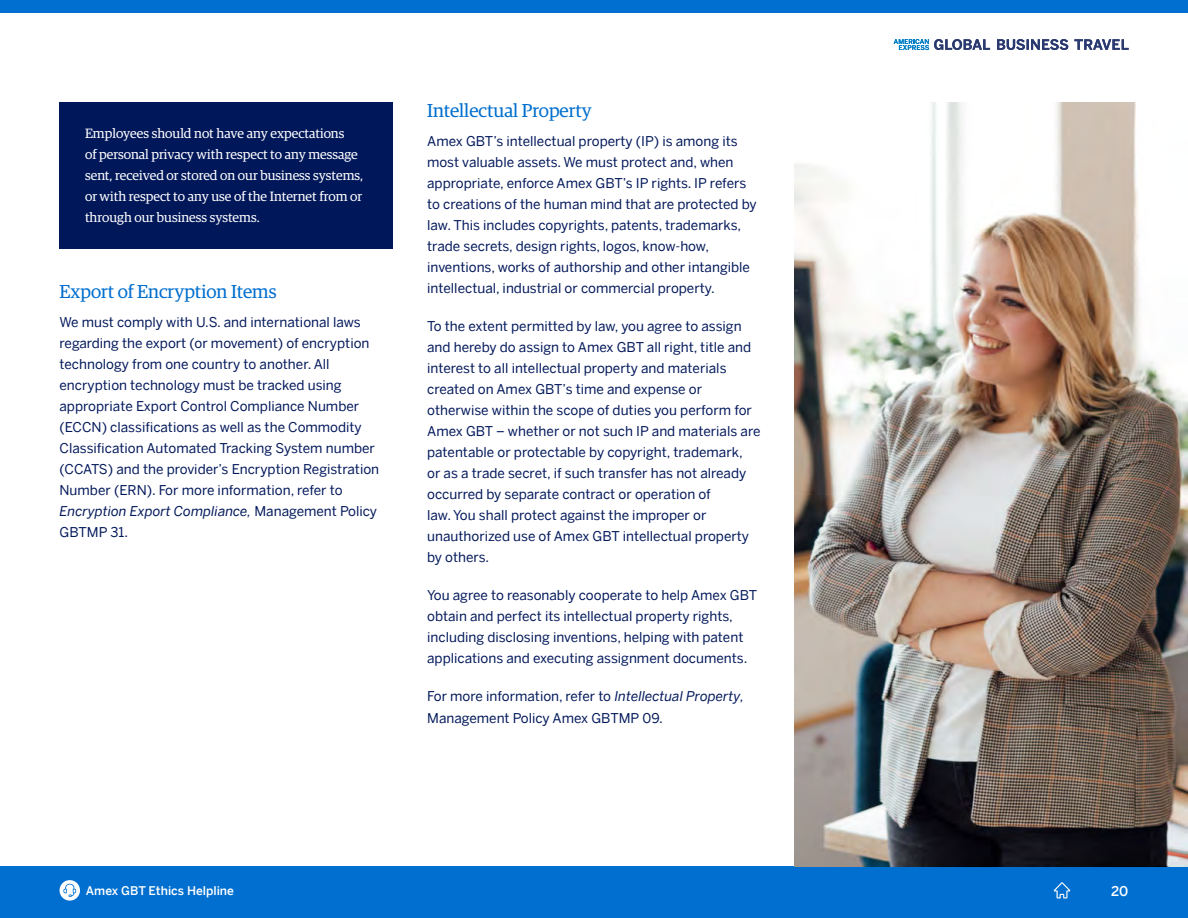
<style>
.page{position:relative;width:1188px;height:918px;background:#fff}
.page>*{position:absolute;margin:0;border:0;box-sizing:border-box;transform-origin:0 0}
.t1{font:18.75px "Guardian Egyp";color:#006fcf}
.t2{font:13.5px/21px "Benton Sans";color:#00175a}
.t3{font:13.5px/21px "Guardian Egyp";color:#fff}
.t4{font:500 13.5px "Benton Sans";color:#fff}
.t5{font:500 12px "Benton Sans";color:#fff}
.s1{font-style:italic}
</style>
<div class="page">
<div style="left:0;top:0;width:1188px;height:13px;background:#006fcf"></div>
<div style="left:0;top:867px;width:1188px;height:51px;background:#006fcf"></div>
<svg style="left:1054px;top:882px;width:16px;height:16px"></svg>
<div style="left:60px;top:880px;width:20px;height:21px;background:#fff;border-radius:50%"></div>
<svg style="left:63px;top:884px;width:13px;height:13px"></svg>
<svg style="left:997px;top:39px;width:71px;height:11px"></svg>
<svg style="left:1074px;top:39px;width:55px;height:11px"></svg>
<svg style="left:894px;top:39px;width:96px;height:11px"></svg>
<div style="left:60px;top:102px;width:333px;height:147px;background:#00175a"></div>
<img style="left:795px;top:102px;width:393px;height:765px">
<p class="t3" style="left:85px;top:122px;width:280px">Employees should not have any expectations<br>of personal privacy with respect to any message sent, received or stored on our business systems, or with respect to any use of the Internet from or through our business systems.</p>
<h1 class="t1" style="left:60px;top:278px;width:219px">Export of Encryption Items</h1>
<p class="t2" style="left:60px;top:311px;width:321px">We must comply with U.S. and international laws regarding the export (or movement) of encryption technology from one country to another. All encryption technology must be tracked using appropriate Export Control Compliance Number (ECCN) classifications as well as the Commodity Classification Automated Tracking System number (CCATS) and the provider’s Encryption Registration Number (ERN). For more information, refer to <span class="s1">Encryption Export Compliance,</span> Management Policy GBTMP 31.</p>
<h1 class="t1" style="left:427px;top:97px;width:166px">Intellectual Property</h1>
<p class="t2" style="left:427px;top:130px;width:331px">Amex GBT’s intellectual property (IP) is among its most valuable assets. We must protect and, when appropriate, enforce Amex GBT’s IP rights. IP refers to creations of the human mind that are protected by law. This includes copyrights, patents, trademarks, trade secrets, design rights, logos, know-how, inventions, works of authorship and other intangible intellectual, industrial or commercial property.</p>
<p class="t2" style="left:427px;top:315px;width:335px">To the extent permitted by law, you agree to assign and hereby do assign to Amex GBT all right, title and interest to all intellectual property and materials created on Amex GBT’s time and expense or otherwise within the scope of duties you perform for Amex GBT – whether or not such IP and materials are patentable or protectable by copyright, trademark,<br>or as a trade secret, if such transfer has not already occurred by separate contract or operation of<br>law. You shall protect against the improper or unauthorized use of Amex GBT intellectual property by others.</p>
<p class="t2" style="left:427px;top:584px;width:332px">You agree to reasonably cooperate to help Amex GBT obtain and perfect its intellectual property rights, including disclosing inventions, helping with patent applications and executing assignment documents.</p>
<p class="t2" style="left:427px;top:685px;width:318px">For more information, refer to <span class="s1">Intellectual Property,<br></span>Management Policy Amex GBTMP 09.</p>
<p class="t5" style="left:86px;top:882px;width:150px">Amex GBT Ethics Helpline</p>
<p class="t4" style="left:1111px;top:881px;width:19px">20</p>
</div>
